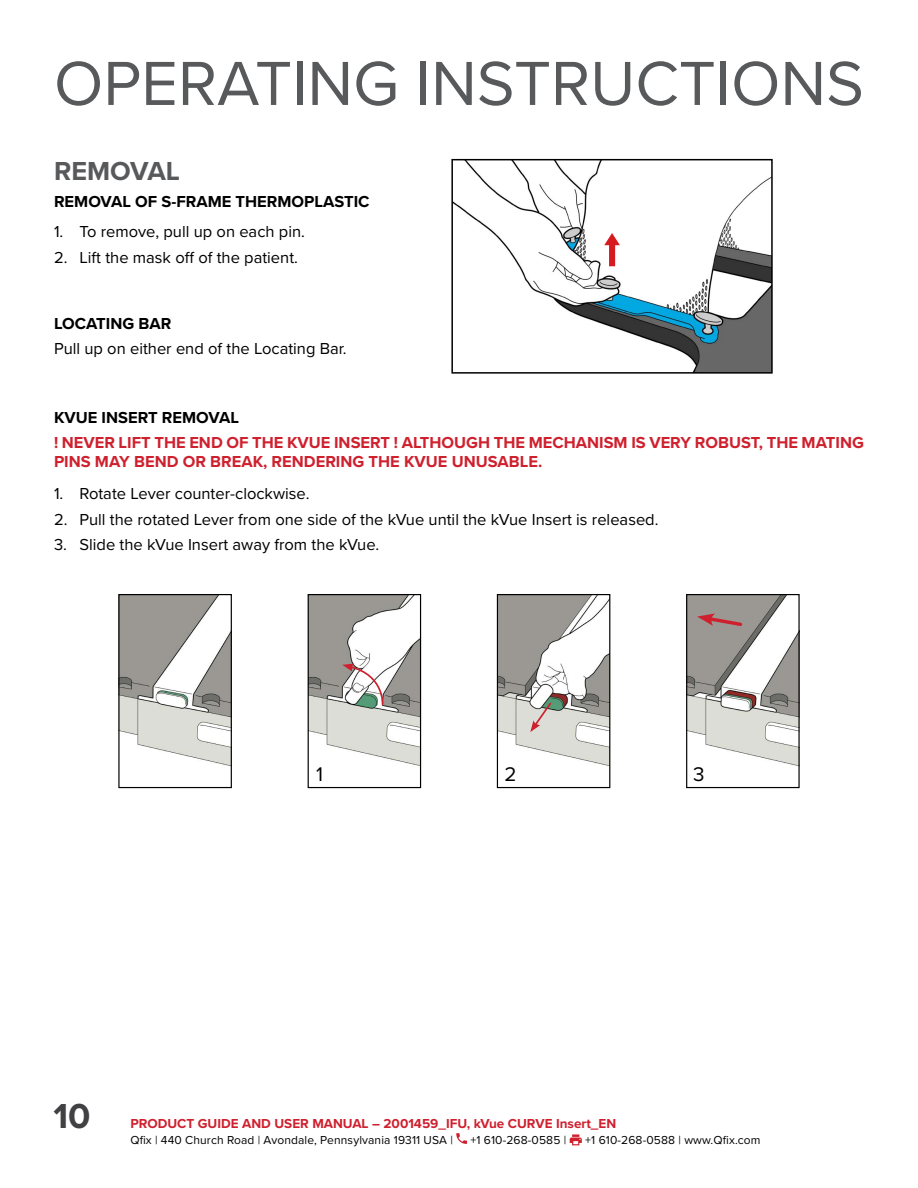
<style>
.page{position:relative;width:918px;height:1188px;background:#fff}
.page>*{position:absolute;margin:0;border:0;box-sizing:border-box;transform-origin:0 0}
.t1{font:64.5px "Proxima Nova";color:#58595b}
.t2{font:700 36px "Proxima Nova";color:#414042}
.t3{font:700 27px "Proxima Nova";color:#58595b}
.t4{font:20.55px "Proxima Nova";color:#000}
.t5{font:16.5px "Proxima Nova";color:#000}
.t6{font:700 16.5px/18.8px "Proxima Nova";color:#cf202e}
.t7{font:700 16.5px "Proxima Nova";color:#000}
.t8{font:700 13.5px "Proxima Nova";color:#cf202e}
.t9{font:12px "Proxima Nova";letter-spacing:.01em;color:#000}
</style>
<div class="page">
<img style="left:454px;top:162px;width:316px;height:209px">
<div style="left:451px;top:159px;width:322px;height:215px;border:2px solid #000"></div>
<svg style="left:604px;top:233px;width:16px;height:33px"></svg>
<img style="left:120px;top:596px;width:110px;height:170px">
<div style="left:118px;top:594px;width:114px;height:194px;border:1px solid #000"></div>
<img style="left:688px;top:596px;width:110px;height:170px">
<div style="left:686px;top:594px;width:114px;height:194px;border:1px solid #000"></div>
<img style="left:310px;top:596px;width:109px;height:170px">
<div style="left:308px;top:594px;width:113px;height:194px;border:1px solid #000"></div>
<img style="left:499px;top:596px;width:109px;height:170px">
<div style="left:497px;top:594px;width:113px;height:194px;border:1px solid #000"></div>
<svg style="left:342px;top:664px;width:42px;height:42px"></svg>
<svg style="left:530px;top:701px;width:23px;height:31px"></svg>
<svg style="left:697px;top:613px;width:47px;height:15px"></svg>
<svg style="left:456px;top:1133px;width:11px;height:11px"></svg>
<svg style="left:570px;top:1134px;width:12px;height:11px"></svg>
<h1 class="t1" style="left:54px;top:35px;width:811px">OPERATING INSTRUCTIONS</h1>
<h3 class="t3" style="left:54px;top:151px;width:128px">REMOVAL</h3>
<p class="t7" style="left:54px;top:189px;width:317px">REMOVAL OF S-FRAME THERMOPLASTIC</p>
<p class="t5" style="left:54px;top:220px;width:252px">1. To remove, pull up on each pin.</p>
<p class="t5" style="left:54px;top:245px;width:246px">2. Lift the mask off of the patient.</p>
<p class="t7" style="left:54px;top:311px;width:119px">LOCATING BAR</p>
<p class="t5" style="left:54px;top:337px;width:294px">Pull up on either end of the Locating Bar.</p>
<p class="t7" style="left:54px;top:405px;width:187px">KVUE INSERT REMOVAL</p>
<p class="t6" style="left:54px;top:433px;width:812px">! NEVER LIFT THE END OF THE KVUE INSERT ! ALTHOUGH THE MECHANISM IS VERY ROBUST, THE MATING<br>PINS MAY BEND OR BREAK, RENDERING THE KVUE UNUSABLE.</p>
<p class="t5" style="left:54px;top:481px;width:257px">1. Rotate Lever counter-clockwise.</p>
<p class="t5" style="left:54px;top:507px;width:606px">2. Pull the rotated Lever from one side of the kVue until the kVue Insert is released.</p>
<p class="t5" style="left:54px;top:532px;width:327px">3. Slide the kVue Insert away from the kVue.</p>
<p class="t4" style="left:316px;top:759px;width:8px">1</p>
<p class="t4" style="left:505px;top:759px;width:14px">2</p>
<p class="t4" style="left:693px;top:759px;width:13px">3</p>
<h2 class="t2" style="left:54px;top:1089px;width:39px">10</h2>
<p class="t8" style="left:130px;top:1114px;width:487px">PRODUCT GUIDE AND USER MANUAL – 2001459_IFU, kVue CURVE Insert_EN</p>
<p class="t9" style="left:130px;top:1131px;width:324px">Qfix | 440 Church Road | Avondale, Pennsylvania 19311 USA |</p>
<p class="t9" style="left:470px;top:1131px;width:97px">+1 610-268-0585 |</p>
<p class="t9" style="left:585px;top:1131px;width:177px">+1 610-268-0588 | www.Qfix.com</p>
</div>
